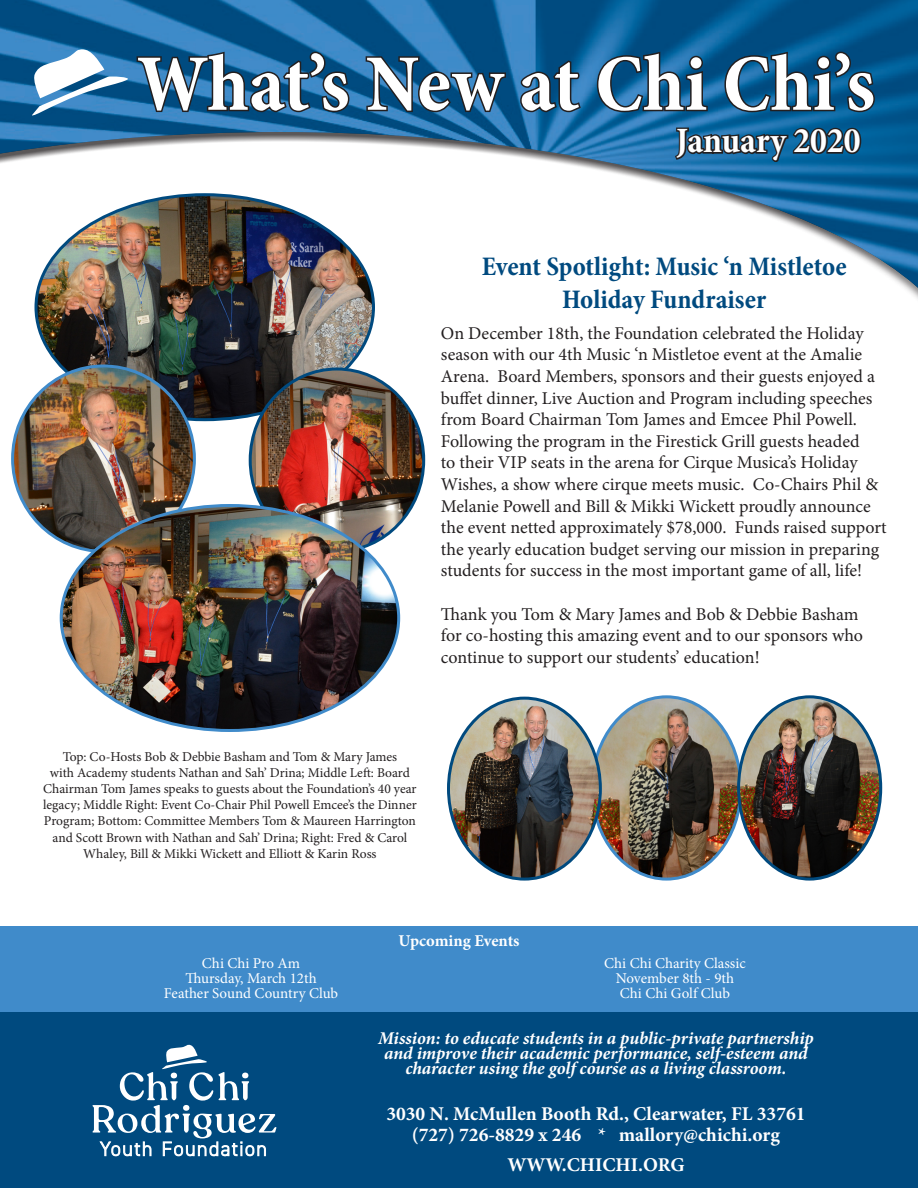
<style>
.page{position:relative;width:918px;height:1188px;background:#fff}
.page>*{position:absolute;margin:0;border:0;box-sizing:border-box;transform-origin:0 0}
.t1{font:700 condensed 81px "Minion Pro";color:#fff}
.t2{font:700 condensed 36px "Minion Pro";color:#fff}
.t3{font:700 condensed 27px "Minion Pro";color:#004a7f}
.t4{font:700 19.5px "Minion Pro";color:#fff}
.t5{font:18px/21.6px "Minion Pro";letter-spacing:-.005em;color:#231f20}
.t6{font:italic 700 18px "Minion Pro";letter-spacing:-.005em;color:#fff}
.t7{font:700 16.5px "Minion Pro";letter-spacing:-.005em;color:#fff}
.t8{font:15px "Minion Pro";color:#fff}
.t9{font:13.5px/16.2px "Minion Pro";letter-spacing:-.005em;color:#231f20;text-align:center}
</style>
<div class="page">
<div style="left:0;top:926px;width:918px;height:197px;background:#408bca"></div>
<img style="left:0;top:0;width:918px;height:131px">
<div style="left:0;top:131px;width:918px;height:335px;background:#231f20;opacity:.75"></div>
<svg style="left:364px;top:55px;width:143px;height:59px;background:#1d537c"></svg>
<svg style="left:519px;top:59px;width:64px;height:55px;background:#1e567f"></svg>
<svg style="left:595px;top:50px;width:114px;height:64px;background:#18537e"></svg>
<svg style="left:723px;top:50px;width:153px;height:64px;background:#0f4b75"></svg>
<svg style="left:673px;top:126px;width:190px;height:38px;background:#174d71"></svg>
<div style="left:0;top:1013px;width:918px;height:175px;background:#004a7f"></div>
<svg style="left:93px;top:1044px;width:184px;height:112px"></svg>
<svg style="left:32px;top:47px;width:319px;height:69px;background:#376e97"></svg>
<img style="left:600px;top:698px;width:139px;height:179px">
<img style="left:36px;top:195px;width:337px;height:225px">
<img style="left:739px;top:697px;width:142px;height:182px">
<div style="left:737px;top:695px;width:145px;height:186px;border:3px solid #004a7f;border-radius:50%"></div>
<img style="left:250px;top:369px;width:174px;height:157px">
<img style="left:448px;top:698px;width:152px;height:181px">
<img style="left:13px;top:366px;width:181px;height:177px">
<img style="left:61px;top:506px;width:338px;height:224px">
<p class="t1" style="left:137px;top:28px;width:740px">What’s New at Chi Chi’s</p>
<p class="t2" style="left:676px;top:116px;width:186px">January 2020</p>
<p class="t3" style="left:482px;top:248px;width:366px">Event Spotlight: Music ‘n Mistletoe</p>
<p class="t3" style="left:562px;top:280px;width:206px">Holiday Fundraiser</p>
<p class="t5" style="left:441px;top:322px;width:447px">On December 18th, the Foundation celebrated the Holiday season with our 4th Music ‘n Mistletoe event at the Amalie Arena. Board Members, sponsors and their guests enjoyed a buffet dinner, Live Auction and Program including speeches from Board Chairman Tom James and Emcee Phil Powell.<br>Following the program in the Firestick Grill guests headed<br>to their VIP seats in the arena for Cirque Musica’s Holiday Wishes, a show where cirque meets music. Co-Chairs Phil &amp; Melanie Powell and Bill &amp; Mikki Wickett proudly announce the event netted approximately $78,000. Funds raised support the yearly education budget serving our mission in preparing students for success in the most important game of all, life!</p>
<p class="t5" style="left:441px;top:603px;width:419px">Thank you Tom &amp; Mary James and Bob &amp; Debbie Basham</p>
<p class="t5" style="left:441px;top:625px;width:424px">for co-hosting this amazing event and to our sponsors who continue to support our students’ education!</p>
<p class="t9" style="left:43px;top:748px;width:375px">Top: Co-Hosts Bob &amp; Debbie Basham and Tom &amp; Mary James<br>with Academy students Nathan and Sah’ Drina; Middle Left: Board Chairman Tom James speaks to guests about the Foundation’s 40 year legacy; Middle Right: Event Co-Chair Phil Powell Emcee’s the Dinner Program; Bottom: Committee Members Tom &amp; Maureen Harrington and Scott Brown with Nathan and Sah’ Drina; Right: Fred &amp; Carol Whaley, Bill &amp; Mikki Wickett and Elliott &amp; Karin Ross</p>
<p class="t8" style="left:202px;top:953px;width:100px">Chi Chi Pro Am</p>
<p class="t8" style="left:185px;top:968px;width:133px">Thursday, March 12th</p>
<p class="t8" style="left:164px;top:983px;width:176px">Feather Sound Country Club</p>
<p class="t7" style="left:398px;top:929px;width:123px">Upcoming Events</p>
<p class="t8" style="left:604px;top:953px;width:143px">Chi Chi Charity Classic</p>
<p class="t8" style="left:616px;top:968px;width:120px">November 8th - 9th</p>
<p class="t8" style="left:620px;top:983px;width:112px">Chi Chi Golf Club</p>
<p class="t6" style="left:378px;top:1025px;width:437px">Mission: to educate students in a public-private partnership</p>
<p class="t6" style="left:384px;top:1040px;width:425px">and improve their academic performance, self-esteem and</p>
<p class="t6" style="left:405px;top:1055px;width:383px">character using the golf course as a living classroom.</p>
<p class="t4" style="left:386px;top:1100px;width:421px">3030 N. McMullen Booth Rd., Clearwater, FL 33761</p>
<p class="t4" style="left:412px;top:1121px;width:370px">(727) 726-8829 x 246 * mallory@chichi.org</p>
<p class="t4" style="left:507px;top:1151px;width:179px">WWW.CHICHI.ORG</p>
</div>
